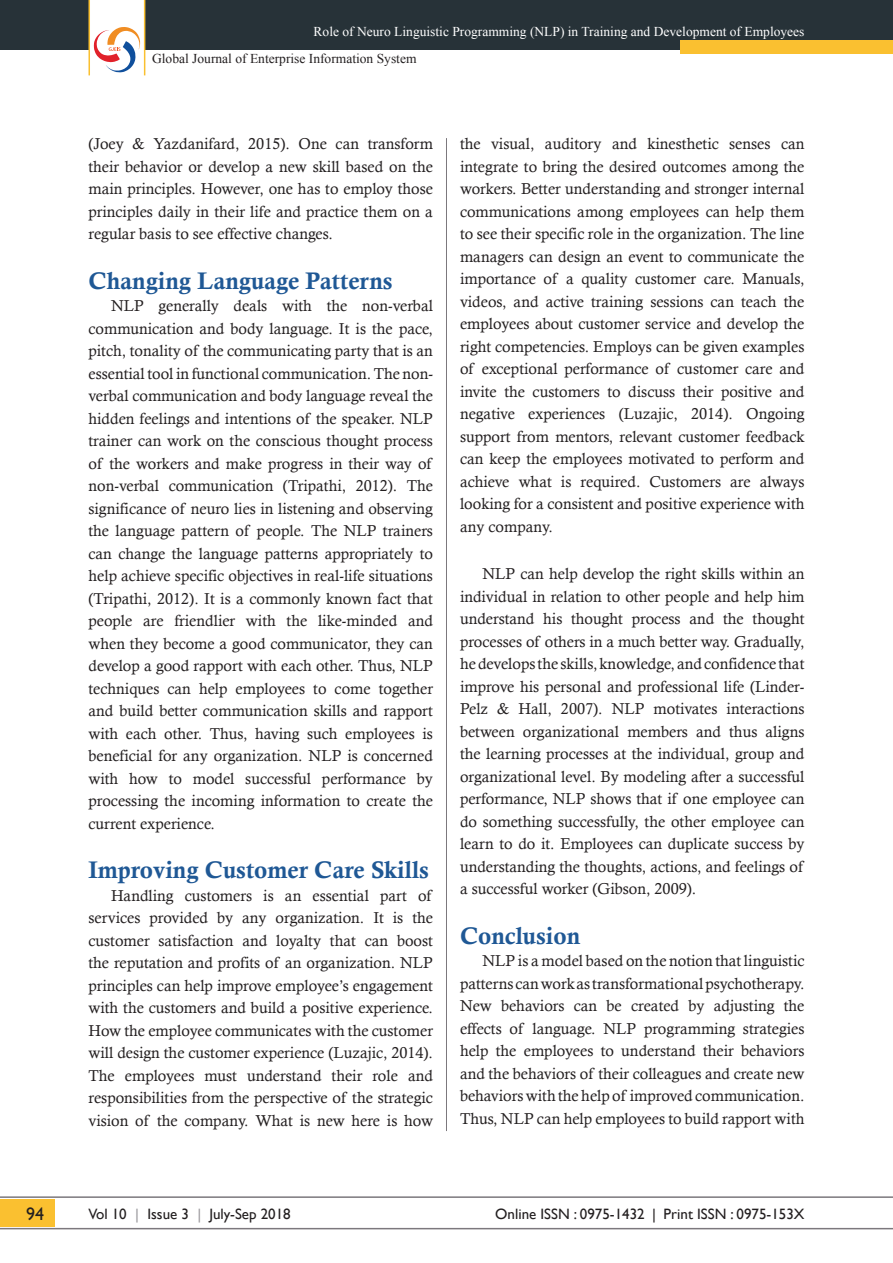
<style>
.page{position:relative;width:893px;height:1263px;background:#fff}
.page>*{position:absolute;margin:0;border:0;box-sizing:border-box;transform-origin:0 0}
.Paragraph_Style_2{font:24px "Calis MT Bol";color:#1f5895}
.t1{font:18px "Gill Sans";color:#231f20}
.Body_text{font:15.75px/22.5px "Calisto";color:#231f20;text-align:justify}
.t2{font:15px "Gill Sans";color:#231f20}
.t3{font:13.5px "Times New Roman";color:#fff}
.t4{font:13.5px "Times New Roman";color:#231f20}
.s1{color:#99979b}
</style>
<div class="page">
<div style="left:0;top:1199px;width:54px;height:27px;background:#fac030"></div>
<hr style="left:0;top:1196px;width:893px;height:2px;background:#7c787d">
<hr style="left:0;top:1228px;width:893px;height:1px;background:#7c787d">
<div style="left:0;top:0;width:893px;height:49px;background:#273238"></div>
<div style="left:680px;top:40px;width:213px;height:14px;background:#fac030"></div>
<svg style="left:88px;top:0;width:57px;height:76px"></svg>
<hr style="left:446px;top:138px;width:1px;height:993px;background:#7c787d">
<p class="t3" style="left:314px;top:23px;width:492px">Role of Neuro Linguistic Programming (NLP) in Training and Development of Employees</p>
<p class="t4" style="left:152px;top:50px;width:266px">Global Journal of Enterprise Information System</p>
<p class="Body_text" style="left:88px;top:132px;width:346px">(Joey &amp; Yazdanifard, 2015). One can transform their behavior or develop a new skill based on the main principles. However, one has to employ those principles daily in their life and practice them on a regular basis to see effective changes.</p>
<p class="Paragraph_Style_2" style="left:88px;top:267px;width:306px">Changing Language Patterns</p>
<p class="Body_text" style="left:88px;top:294px;width:346px;text-indent:22px">NLP generally deals with the non-verbal communication and body language. It is the pace, pitch, tonality of the communicating party that is an essential tool in functional communication. The non&shy;verbal communication and body language reveal the hidden feelings and intentions of the speaker. NLP trainer can work on the conscious thought process of the workers and make progress in their way of non-verbal communication (Tripathi, 2012). The significance of neuro lies in listening and observing the language pattern of people. The NLP trainers can change the language patterns appropriately to help achieve specific objectives in real-life situations (Tripathi, 2012). It is a commonly known fact that people are friendlier with the like-minded and when they become a good communicator, they can develop a good rapport with each other. Thus, NLP techniques can help employees to come together and build better communication skills and rapport with each other. Thus, having such employees is beneficial for any organization. NLP is concerned with how to model successful performance by processing the incoming information to create the current experience.</p>
<p class="Paragraph_Style_2" style="left:88px;top:856px;width:342px">Improving Customer Care Skills</p>
<p class="Body_text" style="left:88px;top:884px;width:346px;text-indent:22px">Handling customers is an essential part of services provided by any organization. It is the customer satisfaction and loyalty that can boost the reputation and profits of an organization. NLP principles can help improve employee’s engagement with the customers and build a positive experience.<br>How the employee communicates with the customer will design the customer experience (Luzajic, 2014).<br>The employees must understand their role and responsibilities from the perspective of the strategic vision of the company. What is new here is how</p>
<p class="Body_text" style="left:460px;top:132px;width:346px">the visual, auditory and kinesthetic senses can integrate to bring the desired outcomes among the workers. Better understanding and stronger internal communications among employees can help them to see their specific role in the organization. The line managers can design an event to communicate the importance of a quality customer care. Manuals, videos, and active training sessions can teach the employees about customer service and develop the right competencies. Employs can be given examples of exceptional performance of customer care and invite the customers to discuss their positive and negative experiences (Luzajic, 2014). Ongoing support from mentors, relevant customer feedback can keep the employees motivated to perform and achieve what is required. Customers are always looking for a consistent and positive experience with any company.</p>
<p class="Body_text" style="left:460px;top:562px;width:346px;text-indent:22px">NLP can help develop the right skills within an individual in relation to other people and help him understand his thought process and the thought processes of others in a much better way. Gradually, he develops the skills, knowledge, and confidence that improve his personal and professional life (Linder-Pelz &amp; Hall, 2007). NLP motivates interactions between organizational members and thus aligns the learning processes at the individual, group and organizational level. By modeling after a successful performance, NLP shows that if one employee can do something successfully, the other employee can learn to do it. Employees can duplicate success by understanding the thoughts, actions, and feelings of a successful worker (Gibson, 2009).</p>
<p class="Paragraph_Style_2" style="left:460px;top:922px;width:122px">Conclusion</p>
<p class="Body_text" style="left:460px;top:949px;width:346px;text-indent:22px">NLP is a model based on the notion that linguistic patterns can work as transformational psychotherapy.<br>New behaviors can be created by adjusting the effects of language. NLP programming strategies help the employees to understand their behaviors and the behaviors of their colleagues and create new behaviors with the help of improved communication.<br>Thus, NLP can help employees to build rapport with</p>
<p class="t1" style="left:26px;top:1203px;width:19px">94</p>
<p class="t2" style="left:88px;top:1205px;width:204px">Vol 10 <span class="s1">|</span> Issue 3 <span class="s1">|</span> July-Sep 2018</p>
<p class="t2" style="left:495px;top:1205px;width:311px">Online ISSN : 0975-1432 | Print ISSN : 0975-153X</p>
</div>
